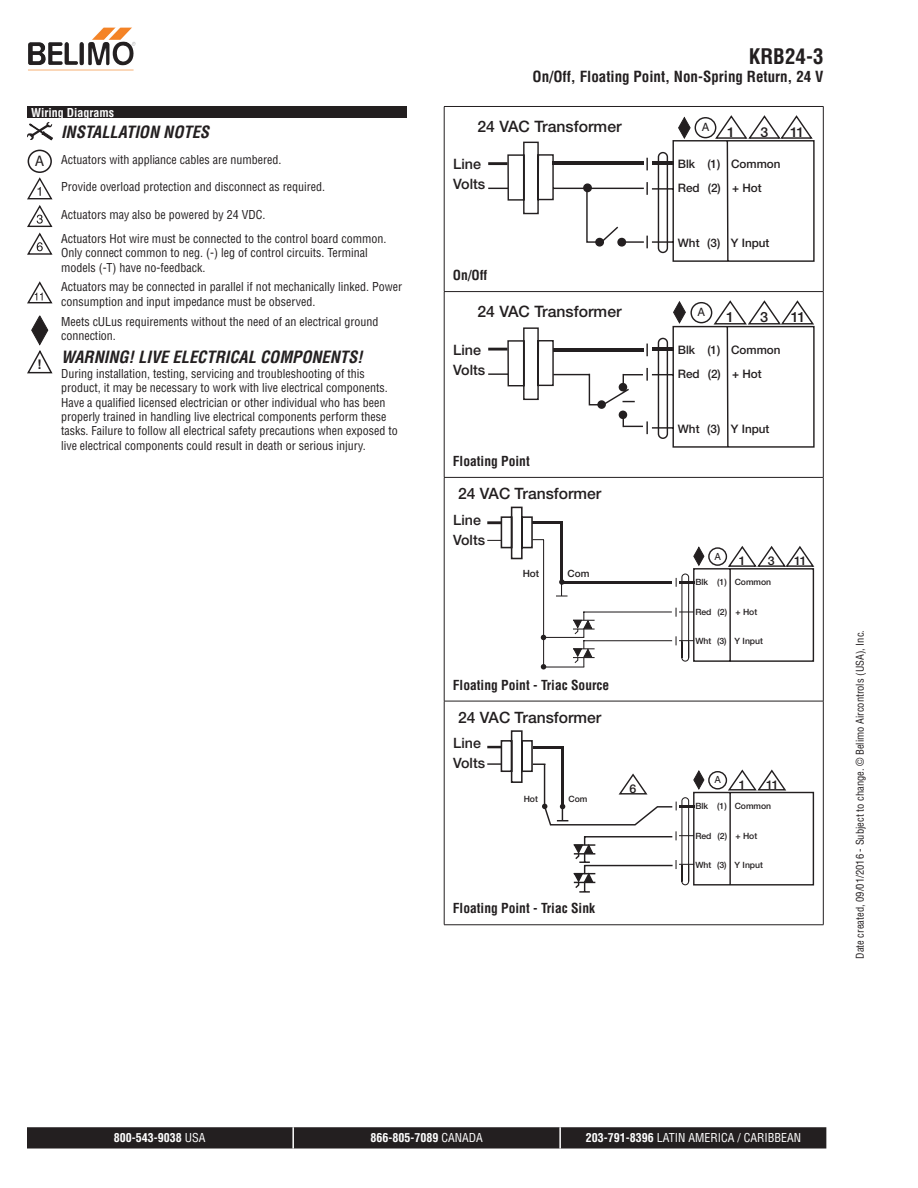
<style>
.page{position:relative;width:918px;height:1188px;background:#fff}
.page>*{position:absolute;margin:0;border:0;box-sizing:border-box;transform-origin:0 0}
.Header_AM_right{font:700 condensed 21px "Helvetica";color:#231f20}
.t1{font:italic 700 condensed 16.5px "Helvetica";color:#231f20}
.t2{font:500 15.75px "Helvetica Neue LT Std";color:#231f20}
.t3{font:500 15.6px "Helvetica Neue LT Std";color:#231f20}
.t4{font:15.3px "Myriad Pro";color:#231f20}
.Subheader_AM_right{font:700 condensed 15px "Helvetica";color:#231f20}
.t5{font:500 14.25px/20.1px "Helvetica Neue LT Std";color:#231f20}
.t6{font:500 14.1px "Helvetica Neue LT Std";color:#231f20}
.t7{font:500 13.65px "Helvetica Neue LT Std";color:#231f20}
.Tabellentext_9pt_0_5{font:700 condensed 13.5px "Helvetica";color:#231f20}
.t8{font:700 13.35px "Arial";color:#231f20}
.t9{font:500 12.15px "Helvetica Neue LT Std";color:#231f20}
.t10{font:condensed 12px/14.4px "Helvetica";color:#231f20}
.Footer_AM_center{font:condensed 12px "Helvetica";color:#fff}
.Footer_AM_center-2{font:700 condensed 12px "Helvetica";color:#fff}
.Tabellentext_1mm_Ein{font:700 condensed 12px "Helvetica";color:#fff}
.t11{font:500 11.7px/24.2px "Helvetica Neue LT Std";color:#231f20}
.t12{font:11.4px "Helvetica";color:#231f20}
.t13{font:condensed 10.5px "Helvetica";color:#231f20}
.t14{font:500 9.9px "Helvetica Neue LT Std";letter-spacing:-.005em;color:#231f20}
.t15{font:9.75px "Helvetica";color:#231f20}
.t16{font:500 8.7px "Helvetica Neue LT Std";color:#231f20}
.s1{font-weight:400}
.s2{font-weight:700}
</style>
<div class="page">
<div style="left:27px;top:106px;width:379px;height:12px;background:#231f20"></div>
<svg style="left:27px;top:122px;width:26px;height:18px"></svg>
<div style="left:28px;top:150px;width:24px;height:23px;border:2px solid #231f20;border-radius:50%"></div>
<svg style="left:27px;top:177px;width:26px;height:22px"></svg>
<svg style="left:27px;top:205px;width:26px;height:22px"></svg>
<svg style="left:27px;top:233px;width:26px;height:22px"></svg>
<svg style="left:27px;top:281px;width:26px;height:22px"></svg>
<svg style="left:27px;top:316px;width:26px;height:58px"></svg>
<hr style="left:444px;top:107px;width:1px;height:184px;background:#231f20">
<hr style="left:823px;top:107px;width:1px;height:184px;background:#231f20">
<hr style="left:444px;top:292px;width:1px;height:185px;background:#231f20">
<hr style="left:823px;top:292px;width:1px;height:185px;background:#231f20">
<hr style="left:444px;top:478px;width:1px;height:223px;background:#231f20">
<hr style="left:823px;top:478px;width:1px;height:223px;background:#231f20">
<hr style="left:444px;top:701px;width:1px;height:224px;background:#231f20">
<hr style="left:823px;top:701px;width:1px;height:224px;background:#231f20">
<hr style="left:444px;top:106px;width:379px;height:1px;background:#231f20">
<hr style="left:444px;top:291px;width:379px;height:1px;background:#231f20">
<hr style="left:444px;top:477px;width:379px;height:1px;background:#231f20">
<hr style="left:444px;top:701px;width:379px;height:1px;background:#231f20">
<hr style="left:444px;top:925px;width:379px;height:1px;background:#231f20">
<svg style="left:488px;top:115px;width:327px;height:147px"></svg>
<hr style="left:552px;top:162px;width:92px;height:3px;background:#231f20">
<hr style="left:652px;top:162px;width:21px;height:3px;background:#231f20">
<div style="left:695px;top:117px;width:21px;height:21px;border:1px solid #231f20;border-radius:50%"></div>
<svg style="left:488px;top:300px;width:327px;height:148px"></svg>
<hr style="left:553px;top:348px;width:91px;height:3px;background:#231f20">
<div style="left:690px;top:302px;width:22px;height:21px;border:1px solid #231f20;border-radius:50%"></div>
<hr style="left:544px;top:667px;width:40px;height:1px;background:#231f20">
<hr style="left:560px;top:522px;width:3px;height:61px;background:#231f20">
<hr style="left:532px;top:522px;width:31px;height:2px;background:#231f20">
<hr style="left:562px;top:581px;width:110px;height:3px;background:#231f20">
<svg style="left:487px;top:506px;width:57px;height:54px"></svg>
<hr style="left:583px;top:611px;width:89px;height:2px;background:#231f20">
<hr style="left:583px;top:640px;width:89px;height:1px;background:#231f20">
<hr style="left:544px;top:637px;width:40px;height:1px;background:#231f20">
<hr style="left:543px;top:540px;width:1px;height:128px;background:#231f20">
<svg style="left:556px;top:579px;width:12px;height:18px"></svg>
<svg style="left:541px;top:664px;width:5px;height:6px"></svg>
<svg style="left:541px;top:635px;width:5px;height:5px"></svg>
<svg style="left:572px;top:612px;width:24px;height:55px"></svg>
<svg style="left:676px;top:546px;width:139px;height:116px"></svg>
<div style="left:708px;top:547px;width:19px;height:19px;border:1px solid #231f20;border-radius:50%"></div>
<svg style="left:487px;top:730px;width:328px;height:163px"></svg>
<img style="left:91px;top:27px;width:41px;height:34px">
<svg style="left:27px;top:1127px;width:799px;height:22px;background:#2a2627"></svg>
<hr style="left:292px;top:1127px;width:2px;height:22px;background:#fff">
<hr style="left:559px;top:1127px;width:2px;height:22px;background:#fff">
<p class="Tabellentext_1mm_Ein" style="left:31px;top:105px;width:84px">Wiring Diagrams</p>
<p class="t1" style="left:61px;top:121px;width:150px">INSTALLATION NOTES</p>
<p class="t4" style="left:35px;top:151px;width:11px">A</p>
<p class="t10" style="left:61px;top:152px;width:222px">Actuators with appliance cables are numbered.</p>
<p class="t10" style="left:61px;top:180px;width:266px">Provide overload protection and disconnect as required.</p>
<p class="t10" style="left:61px;top:207px;width:206px">Actuators may also be powered by 24 VDC.</p>
<p class="t10" style="left:61px;top:231px;width:327px">Actuators Hot wire must be connected to the control board common.<br>Only connect common to neg. (-) leg of control circuits. Terminal models (-T) have no-feedback.</p>
<p class="t10" style="left:61px;top:280px;width:343px">Actuators may be connected in parallel if not mechanically linked. Power consumption and input impedance must be observed.</p>
<p class="t10" style="left:61px;top:314px;width:319px">Meets cULus requirements without the need of an electrical ground connection.</p>
<p class="t8" style="left:38px;top:356px;width:6px">!</p>
<p class="t1" style="left:61px;top:347px;width:303px">WARNING! LIVE ELECTRICAL COMPONENTS!</p>
<p class="t10" style="left:61px;top:366px;width:338px">During installation, testing, servicing and troubleshooting of this product, it may be necessary to work with live electrical components.<br>Have a qualified licensed electrician or other individual who has been properly trained in handling live electrical components perform these tasks. Failure to follow all electrical safety precautions when exposed to live electrical components could result in death or serious injury.</p>
<p class="Header_AM_right" style="left:749px;top:43px;width:76px">KRB24-3</p>
<p class="Subheader_AM_right" style="left:533px;top:67px;width:292px">On/Off, Floating Point, Non-Spring Return, 24 V</p>
<p class="t2" style="left:477px;top:117px;width:146px">24 VAC Transformer</p>
<p class="t5" style="left:453px;top:154px;width:34px">Line<br>Volts</p>
<p class="Tabellentext_9pt_0_5" style="left:453px;top:267px;width:36px">On/Off</p>
<p class="t2" style="left:477px;top:302px;width:146px">24 VAC Transformer</p>
<p class="t5" style="left:453px;top:340px;width:34px">Line<br>Volts</p>
<p class="Tabellentext_9pt_0_5" style="left:453px;top:453px;width:78px">Floating Point</p>
<p class="t3" style="left:458px;top:484px;width:145px">24 VAC Transformer</p>
<p class="t5" style="left:453px;top:509px;width:33px">Line<br>Volts</p>
<p class="t14" style="left:523px;top:568px;width:18px">Hot</p>
<p class="t14" style="left:568px;top:568px;width:23px">Com</p>
<p class="Tabellentext_9pt_0_5" style="left:453px;top:676px;width:158px">Floating Point - Triac Source</p>
<p class="t3" style="left:458px;top:708px;width:145px">24 VAC Transformer</p>
<p class="t5" style="left:453px;top:733px;width:33px">Line<br>Volts</p>
<p class="t16" style="left:524px;top:794px;width:16px">Hot</p>
<p class="t16" style="left:569px;top:794px;width:20px">Com</p>
<p class="t9" style="left:629px;top:781px;width:8px">6</p>
<p class="Tabellentext_9pt_0_5" style="left:453px;top:900px;width:144px">Floating Point - Triac Sink</p>
<p class="t12" style="left:702px;top:121px;width:9px">A</p>
<p class="t7" style="left:727px;top:124px;width:9px">1</p>
<p class="t7" style="left:760px;top:124px;width:9px">3</p>
<p class="t7" style="left:790px;top:124px;width:16px">11</p>
<p class="t11" style="left:678px;top:151px;width:104px">Blk (1) Common<br>Red (2) + Hot</p>
<p class="t11" style="left:678px;top:230px;width:93px">Wht (3) Y Input</p>
<p class="t12" style="left:698px;top:306px;width:9px">A</p>
<p class="t6" style="left:726px;top:309px;width:10px">1</p>
<p class="t6" style="left:760px;top:309px;width:10px">3</p>
<p class="t6" style="left:791px;top:309px;width:16px">11</p>
<p class="t11" style="left:678px;top:337px;width:104px">Blk (1) Common<br>Red (2) + Hot</p>
<p class="t11" style="left:678px;top:416px;width:93px">Wht (3) Y Input</p>
<p class="t15" style="left:714px;top:551px;width:8px">A</p>
<p class="t16" style="left:695px;top:577px;width:77px">Blk (1) Common</p>
<p class="t16" style="left:695px;top:607px;width:63px">Red (2) + Hot</p>
<p class="t16" style="left:695px;top:636px;width:69px">Wht (3) Y Input</p>
<p class="t9" style="left:739px;top:553px;width:8px">1</p>
<p class="t9" style="left:768px;top:553px;width:8px">3</p>
<p class="t9" style="left:794px;top:553px;width:14px">11</p>
<p class="t15" style="left:714px;top:774px;width:8px">A</p>
<p class="t16" style="left:695px;top:800px;width:77px">Blk (1) Common</p>
<p class="t16" style="left:695px;top:831px;width:63px">Red (2) + Hot</p>
<p class="t16" style="left:695px;top:860px;width:69px">Wht (3) Y Input</p>
<p class="t9" style="left:739px;top:777px;width:8px">1</p>
<p class="t9" style="left:766px;top:777px;width:14px">11</p>
<p class="t13" style="left:853px;top:959px;width:330px;rotate:-90deg">Date created, 09/01/2016 - Subject to change. © Belimo Aircontrols (USA), Inc.</p>
<p class="Footer_AM_center-2" style="left:114px;top:1130px;width:93px">800-543-9038 <span class="s1">USA</span></p>
<p class="Footer_AM_center-2" style="left:371px;top:1130px;width:114px">866-805-7089 <span class="s1">CANADA</span></p>
<p class="Footer_AM_center" style="left:586px;top:1130px;width:217px"><span class="s2">203-791-8396</span> LATIN AMERICA / CARIBBEAN</p>
</div>
